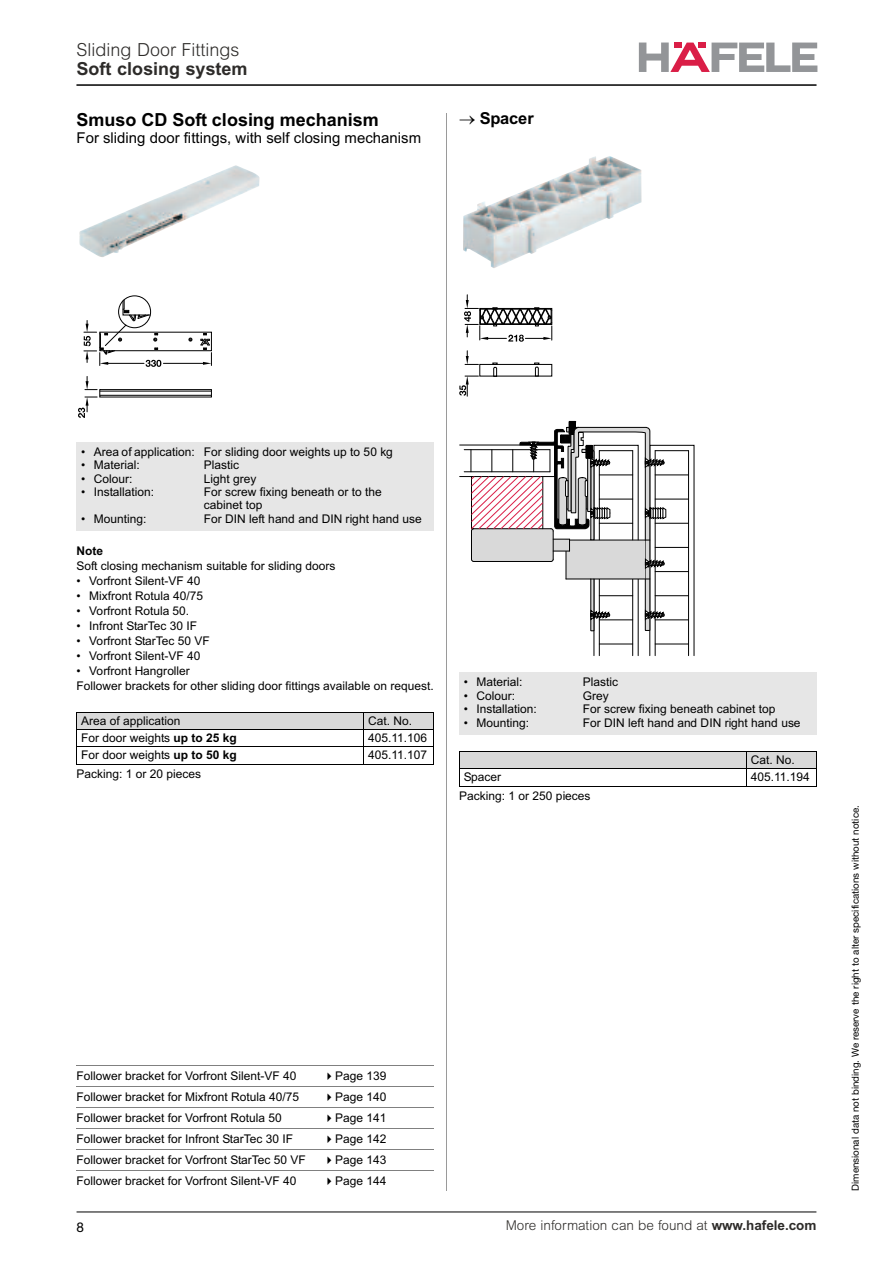
<style>
.page{position:relative;width:893px;height:1263px;background:#fff}
.page>*{position:absolute;margin:0;border:0;box-sizing:border-box;transform-origin:0 0}
.t1{font:18px "Arial Bold+T42+STRNPF";color:#000}
.t2{font:300 18px "Arial MT Std";color:#2d2b29}
.t3{font:700 18px "Arial MT Std";color:#2d2b29}
.t4{font:16.5px "Arial Bold+T42+STRNPF";letter-spacing:-.005em;color:#000}
.t5{font:15px "Arial+T42+QCMIVB";color:#000}
.t6{font:300 13.5px "Arial MT Std";color:#2d2b29}
.t7{font:13.5px "Helvetica Neue";color:#000}
.t8{font:12px/15px "Arial+T42+QCMIVB";color:#000}
.t9{font:12px "Arial Bold+T42+STRNPF";color:#000}
.t10{font:9.75px "Helvetica Neue";color:#000}
.s1{font-family:"Arial Bold+T42+STRNPF"}
.s2{font-weight:700}
</style>
<div class="page">
<hr style="left:77px;top:85px;width:739px;height:1px;background:#000">
<hr style="left:77px;top:1211px;width:739px;height:1px;background:#000">
<svg style="left:639px;top:43px;width:178px;height:29px"></svg>
<hr style="left:446px;top:113px;width:1px;height:1078px;background:#9a9a9a">
<div style="left:77px;top:442px;width:122px;height:18px;background:#e6e6e6"></div>
<div style="left:199px;top:442px;width:235px;height:18px;background:#e6e6e6"></div>
<div style="left:77px;top:460px;width:122px;height:13px;background:#e6e6e6"></div>
<div style="left:199px;top:460px;width:235px;height:13px;background:#e6e6e6"></div>
<div style="left:77px;top:473px;width:122px;height:14px;background:#e6e6e6"></div>
<div style="left:199px;top:473px;width:235px;height:14px;background:#e6e6e6"></div>
<div style="left:77px;top:487px;width:122px;height:26px;background:#e6e6e6"></div>
<div style="left:199px;top:487px;width:235px;height:26px;background:#e6e6e6"></div>
<div style="left:77px;top:513px;width:122px;height:18px;background:#e6e6e6"></div>
<div style="left:199px;top:513px;width:235px;height:18px;background:#e6e6e6"></div>
<div style="left:77px;top:712px;width:287px;height:18px;background:#d9d9d9"></div>
<div style="left:364px;top:712px;width:70px;height:18px;background:#d9d9d9"></div>
<hr style="left:76px;top:712px;width:1px;height:52px;background:#000">
<hr style="left:363px;top:712px;width:1px;height:52px;background:#000">
<hr style="left:434px;top:712px;width:1px;height:52px;background:#000">
<hr style="left:76px;top:712px;width:358px;height:1px;background:#000">
<hr style="left:76px;top:729px;width:358px;height:1px;background:#000">
<hr style="left:76px;top:747px;width:358px;height:1px;background:#000">
<hr style="left:76px;top:764px;width:358px;height:1px;background:#000">
<hr style="left:77px;top:1065px;width:357px;height:1px;background:#808080">
<hr style="left:77px;top:1086px;width:357px;height:1px;background:#808080">
<hr style="left:77px;top:1107px;width:357px;height:1px;background:#808080">
<hr style="left:77px;top:1129px;width:357px;height:1px;background:#808080">
<hr style="left:77px;top:1149px;width:357px;height:1px;background:#808080">
<hr style="left:77px;top:1170px;width:357px;height:1px;background:#808080">
<img style="left:79px;top:165px;width:181px;height:92px">
<div style="left:99px;top:332px;width:113px;height:19px;border:1px solid #000"></div>
<div style="left:118px;top:295px;width:33px;height:33px;border:1px solid #000;border-radius:50%"></div>
<hr style="left:163px;top:363px;width:41px;height:1px;background:#000">
<svg style="left:85px;top:376px;width:12px;height:14px"></svg>
<svg style="left:200px;top:333px;width:12px;height:32px"></svg>
<svg style="left:78px;top:397px;width:19px;height:21px"></svg>
<svg style="left:101px;top:394px;width:109px;height:1px"></svg>
<div style="left:99px;top:389px;width:113px;height:8px;border:1px solid #000"></div>
<hr style="left:100px;top:391px;width:111px;height:1px;background:#000">
<hr style="left:100px;top:395px;width:111px;height:1px;background:#000">
<svg style="left:84px;top:299px;width:77px;height:68px"></svg>
<div style="left:459px;top:672px;width:119px;height:18px;background:#e6e6e6"></div>
<div style="left:578px;top:672px;width:238px;height:18px;background:#e6e6e6"></div>
<div style="left:459px;top:690px;width:119px;height:14px;background:#e6e6e6"></div>
<div style="left:578px;top:690px;width:238px;height:14px;background:#e6e6e6"></div>
<div style="left:459px;top:704px;width:119px;height:13px;background:#e6e6e6"></div>
<div style="left:578px;top:704px;width:238px;height:13px;background:#e6e6e6"></div>
<div style="left:459px;top:717px;width:119px;height:18px;background:#e6e6e6"></div>
<div style="left:578px;top:717px;width:238px;height:18px;background:#e6e6e6"></div>
<div style="left:459px;top:752px;width:357px;height:17px;background:#d9d9d9"></div>
<hr style="left:459px;top:752px;width:1px;height:34px;background:#000">
<hr style="left:746px;top:751px;width:1px;height:35px;background:#000">
<hr style="left:816px;top:752px;width:1px;height:34px;background:#000">
<hr style="left:459px;top:751px;width:358px;height:1px;background:#000">
<hr style="left:459px;top:769px;width:358px;height:1px;background:#000">
<hr style="left:459px;top:786px;width:358px;height:1px;background:#000">
<img style="left:463px;top:156px;width:179px;height:112px">
<div style="left:479px;top:364px;width:73px;height:12px;border:1px solid #000"></div>
<svg style="left:492px;top:363px;width:6px;height:14px"></svg>
<svg style="left:534px;top:363px;width:5px;height:14px"></svg>
<svg style="left:465px;top:351px;width:13px;height:14px"></svg>
<svg style="left:464px;top:295px;width:88px;height:47px"></svg>
<svg style="left:459px;top:376px;width:19px;height:20px"></svg>
<hr style="left:593px;top:579px;width:1px;height:77px;background:#000">
<hr style="left:638px;top:579px;width:1px;height:77px;background:#000">
<hr style="left:632px;top:579px;width:1px;height:77px;background:#000">
<hr style="left:599px;top:579px;width:1px;height:77px;background:#000">
<hr style="left:599px;top:644px;width:34px;height:1px;background:#000">
<hr style="left:688px;top:451px;width:1px;height:205px;background:#000">
<hr style="left:655px;top:451px;width:1px;height:205px;background:#000">
<hr style="left:655px;top:450px;width:33px;height:1px;background:#000">
<hr style="left:655px;top:571px;width:33px;height:1px;background:#000">
<hr style="left:655px;top:595px;width:33px;height:1px;background:#000">
<hr style="left:655px;top:620px;width:33px;height:1px;background:#000">
<hr style="left:655px;top:644px;width:33px;height:1px;background:#000">
<hr style="left:655px;top:547px;width:33px;height:1px;background:#000">
<hr style="left:655px;top:523px;width:33px;height:1px;background:#000">
<hr style="left:655px;top:499px;width:33px;height:1px;background:#000">
<hr style="left:655px;top:475px;width:33px;height:1px;background:#000">
<svg style="left:459px;top:421px;width:207px;height:211px"></svg>
<h1 class="t2" style="left:77px;top:43px;width:164px">Sliding Door Fittings</h1>
<h1 class="t3" style="left:77px;top:62px;width:173px">Soft closing system</h1>
<h1 class="t1" style="left:77px;top:108px;width:304px">Smuso CD Soft closing mechanism</h1>
<p class="t5" style="left:77px;top:128px;width:346px">For sliding door fittings, with self closing mechanism</p>
<h2 class="t4" style="left:459px;top:107px;width:76px">□ Spacer</h2>
<p class="t8" style="left:81px;top:444px;width:313px">• Area of application: For sliding door weights up to 50 kg</p>
<p class="t8" style="left:81px;top:458px;width:60px">• Material:</p>
<p class="t8" style="left:204px;top:458px;width:37px">Plastic</p>
<p class="t8" style="left:81px;top:471px;width:53px">• Colour:</p>
<p class="t8" style="left:204px;top:471px;width:54px">Light grey</p>
<p class="t8" style="left:81px;top:485px;width:75px">• Installation:</p>
<p class="t8" style="left:204px;top:486px;width:179px;line-height:12.8px">For screw fixing beneath or to the cabinet top</p>
<p class="t8" style="left:81px;top:511px;width:67px">• Mounting:</p>
<p class="t8" style="left:204px;top:511px;width:219px">For DIN left hand and DIN right hand use</p>
<p class="t9" style="left:77px;top:543px;width:28px">Note</p>
<p class="t8" style="left:77px;top:559px;width:260px">Soft closing mechanism suitable for sliding doors</p>
<p class="t8" style="left:77px;top:574px;width:126px">• Vorfront Silent-VF 40</p>
<p class="t8" style="left:77px;top:589px;width:128px">• Mixfront Rotula 40/75</p>
<p class="t8" style="left:77px;top:604px;width:114px">• Vorfront Rotula 50.</p>
<p class="t8" style="left:77px;top:619px;width:122px">• Infront StarTec 30 IF</p>
<p class="t8" style="left:77px;top:634px;width:135px">• Vorfront StarTec 50 VF</p>
<p class="t8" style="left:77px;top:649px;width:126px">• Vorfront Silent-VF 40</p>
<p class="t8" style="left:77px;top:664px;width:359px">• Vorfront Hangroller<br>Follower brackets for other sliding door fittings available on request.</p>
<p class="t8" style="left:81px;top:713px;width:101px">Area of application</p>
<p class="t8" style="left:368px;top:713px;width:46px">Cat. No.</p>
<p class="t8" style="left:81px;top:730px;width:157px">For door weights <span class="s1">up to 25 kg</span></p>
<p class="t8" style="left:368px;top:730px;width:61px">405.11.106</p>
<p class="t8" style="left:81px;top:747px;width:157px">For door weights <span class="s1">up to 50 kg</span></p>
<p class="t8" style="left:368px;top:747px;width:61px">405.11.107</p>
<p class="t8" style="left:77px;top:767px;width:126px">Packing: 1 or 20 pieces</p>
<p class="t8" style="left:464px;top:675px;width:60px">• Material:</p>
<p class="t8" style="left:583px;top:675px;width:37px">Plastic</p>
<p class="t8" style="left:464px;top:688px;width:53px">• Colour:</p>
<p class="t8" style="left:583px;top:688px;width:27px">Grey</p>
<p class="t8" style="left:464px;top:702px;width:75px">• Installation:</p>
<p class="t8" style="left:583px;top:702px;width:194px">For screw fixing beneath cabinet top</p>
<p class="t8" style="left:464px;top:715px;width:67px">• Mounting:</p>
<p class="t8" style="left:583px;top:715px;width:219px">For DIN left hand and DIN right hand use</p>
<p class="t8" style="left:751px;top:752px;width:46px">Cat. No.</p>
<p class="t8" style="left:464px;top:770px;width:39px">Spacer</p>
<p class="t8" style="left:751px;top:770px;width:61px">405.11.194</p>
<p class="t8" style="left:459px;top:789px;width:133px">Packing: 1 or 250 pieces</p>
<p class="t8" style="left:77px;top:1068px;width:221px">Follower bracket for Vorfront Silent-VF 40</p>
<p class="t8" style="left:335px;top:1068px;width:53px">Page 139</p>
<p class="t8" style="left:77px;top:1089px;width:224px">Follower bracket for Mixfront Rotula 40/75</p>
<p class="t8" style="left:335px;top:1089px;width:53px">Page 140</p>
<p class="t8" style="left:77px;top:1110px;width:207px">Follower bracket for Vorfront Rotula 50</p>
<p class="t8" style="left:335px;top:1110px;width:53px">Page 141</p>
<p class="t8" style="left:77px;top:1131px;width:218px">Follower bracket for Infront StarTec 30 IF</p>
<p class="t8" style="left:335px;top:1131px;width:53px">Page 142</p>
<p class="t8" style="left:77px;top:1152px;width:231px">Follower bracket for Vorfront StarTec 50 VF</p>
<p class="t8" style="left:335px;top:1152px;width:53px">Page 143</p>
<p class="t8" style="left:77px;top:1173px;width:221px">Follower bracket for Vorfront Silent-VF 40</p>
<p class="t8" style="left:335px;top:1173px;width:53px">Page 144</p>
<p class="t7" style="left:77px;top:1222px;width:9px">8</p>
<p class="t6" style="left:506px;top:1220px;width:312px">More information can be found at <span class="s2">www.hafele.com</span></p>
<p class="t10" style="left:852px;top:1191px;width:387px;rotate:-90deg">Dimensional data not binding. We reserve the right to alter specifications without notice.</p>
</div>
